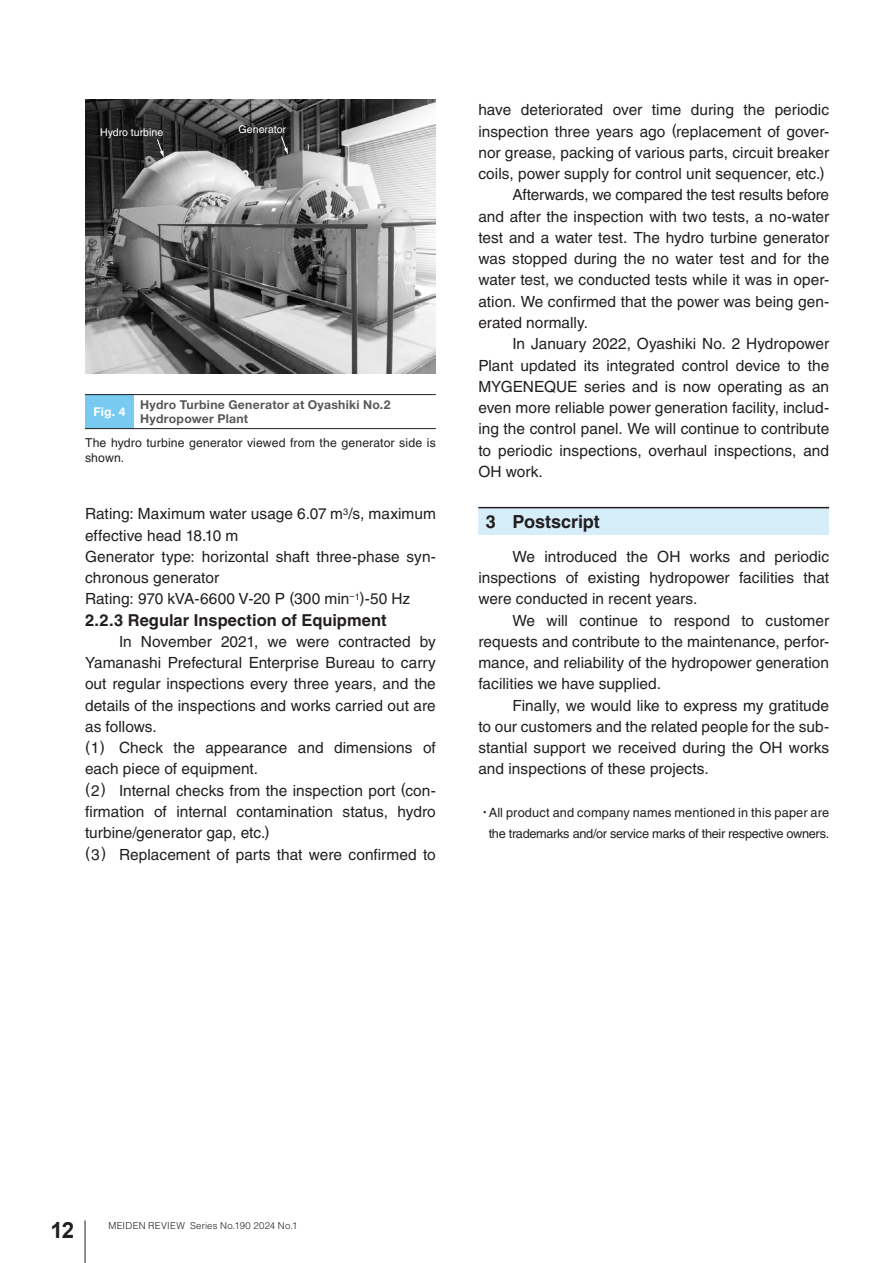
<style>
.page{position:relative;width:893px;height:1263px;background:#fff}
.page>*{position:absolute;margin:0;border:0;box-sizing:border-box;transform-origin:0 0}
.t1{font:700 22.35px "Arial";color:#231f20}
._3_大見出しタイトル{font:700 18px "Helvetica LT Std";letter-spacing:-.005em;color:#231f20}
._5_小見出し{font:700 16.5px "Helvetica LT Std";color:#231f20}
.b_本文{font:15.45px/21.3px "Helvetica LT Std";letter-spacing:.005em;color:#231f20;text-align:justify}
.b_本文__1{font:15.45px/21.3px "Helvetica LT Std";letter-spacing:.005em;color:#231f20;text-align:justify}
.b_本文_インデント0{font:15.45px/21.3px "Helvetica LT Std";letter-spacing:.005em;color:#231f20}
.b_本文-2{font:12.75px/21.3px "Helvetica LT Std";letter-spacing:-.015em;color:#231f20;text-align:right}
.図表キャプション_サブ{font:12.15px/14.9px "Helvetica LT Std";letter-spacing:.01em;color:#231f20}
.図表キャプション{font:700 12.15px/14.9px "Helvetica Neue LT Std";letter-spacing:.02em;color:#57585a}
.図表キャプション_数字{font:700 12.15px "Helvetica Neue LT Std";color:#fff}
.t2{font:10.65px "Helvetica LT Std";color:#fff}
.t3{font:300 9.6px "Helvetica LT Std";letter-spacing:.02em;color:#231f20}
.s1{font-family:"Gothic BBB Pr 6 N";font-weight:500}
</style>
<div class="page">
<hr style="left:85px;top:1220px;width:1px;height:43px;background:#231f20">
<div style="left:478px;top:508px;width:351px;height:27px;background:#d6edfa"></div>
<hr style="left:478px;top:507px;width:351px;height:1px;background:#231f20">
<img style="left:85px;top:100px;width:351px;height:273px">
<svg style="left:280px;top:135px;width:8px;height:20px"></svg>
<svg style="left:156px;top:138px;width:8px;height:19px"></svg>
<div style="left:85px;top:395px;width:49px;height:34px;background:#79caf1"></div>
<hr style="left:85px;top:428px;width:351px;height:1px;background:#231f20">
<hr style="left:85px;top:394px;width:351px;height:1px;background:#231f20">
<p class="t2" style="left:100px;top:126px;width:65px">Hydro turbine</p>
<p class="t2" style="left:239px;top:123px;width:49px">Generator</p>
<p class="図表キャプション_数字" style="left:93px;top:404px;width:34px">Fig. 4</p>
<p class="図表キャプション" style="left:140px;top:396px;width:252px">Hydro Turbine Generator at Oyashiki No.2<br>Hydropower Plant</p>
<p class="図表キャプション_サブ" style="left:85px;top:435px;width:352px">The hydro turbine generator viewed from the generator side is shown.</p>
<p class="b_本文_インデント0" style="left:85px;top:503px;width:352px">Rating: Maximum water usage 6.07 m<sup>3</sup>/s, maximum effective head 18.10 m</p>
<p class="b_本文_インデント0" style="left:85px;top:546px;width:352px">Generator type: horizontal shaft three-phase syn&shy;chronous generator</p>
<p class="b_本文_インデント0" style="left:85px;top:588px;width:327px">Rating: 970 kVA-6600 V-20 P (300 min<sup>－</sup><sup>1</sup>)-50 Hz</p>
<p class="_5_小見出し" style="left:85px;top:610px;width:303px">2.2.3 Regular Inspection of Equipment</p>
<p class="b_本文" style="left:85px;top:631px;width:352px;text-indent:34px">In November 2021, we were contracted by Yamanashi Prefectural Enterprise Bureau to carry out regular inspections every three years, and the details of the inspections and works carried out are as follows.</p>
<p class="b_本文__1" style="left:85px;top:737px;width:352px">(1) Check the appearance and dimensions of each piece of equipment.</p>
<p class="b_本文__1" style="left:85px;top:780px;width:352px">(2) Internal checks from the inspection port (con&shy;firmation of internal contamination status, hydro turbine/generator gap, etc.)</p>
<p class="b_本文__1" style="left:85px;top:843px;width:352px">(3) Replacement of parts that were confirmed to</p>
<p class="b_本文__1" style="left:478px;top:99px;width:352px">have deteriorated over time during the periodic inspection three years ago (replacement of gover&shy;nor grease, packing of various parts, circuit breaker coils, power supply for control unit sequencer, etc.)</p>
<p class="b_本文" style="left:478px;top:184px;width:352px;text-indent:34px">Afterwards, we compared the test results before and after the inspection with two tests, a no-water test and a water test. The hydro turbine generator was stopped during the no water test and for the water test, we conducted tests while it was in oper&shy;ation. We confirmed that the power was being gen&shy;erated normally.</p>
<p class="b_本文" style="left:478px;top:333px;width:352px;text-indent:34px">In January 2022, Oyashiki No. 2 Hydropower Plant updated its integrated control device to the MYGENEQUE series and is now operating as an even more reliable power generation facility, includ&shy;ing the control panel. We will continue to contribute to periodic inspections, overhaul inspections, and OH work.</p>
<p class="_3_大見出しタイトル" style="left:486px;top:511px;width:116px">3 Postscript</p>
<p class="b_本文" style="left:478px;top:546px;width:352px;text-indent:34px">We introduced the OH works and periodic inspections of existing hydropower facilities that were conducted in recent years.</p>
<p class="b_本文" style="left:478px;top:609px;width:352px;text-indent:34px">We will continue to respond to customer requests and contribute to the maintenance, perfor&shy;mance, and reliability of the hydropower generation facilities we have supplied.</p>
<p class="b_本文" style="left:478px;top:695px;width:352px;text-indent:34px">Finally, we would like to express my gratitude to our customers and the related people for the sub&shy;stantial support we received during the OH works and inspections of these projects.</p>
<p class="b_本文-2" style="left:478px;top:802px;width:352px"><span class="s1">・</span> All product and company names mentioned in this paper are the trademarks and/or service marks of their respective owners.</p>
<h1 class="t1" style="left:51px;top:1214px;width:25px">12</h1>
<p class="t3" style="left:108px;top:1219px;width:191px">MEIDEN REVIEW Series No.190 2024 No.1</p>
</div>
